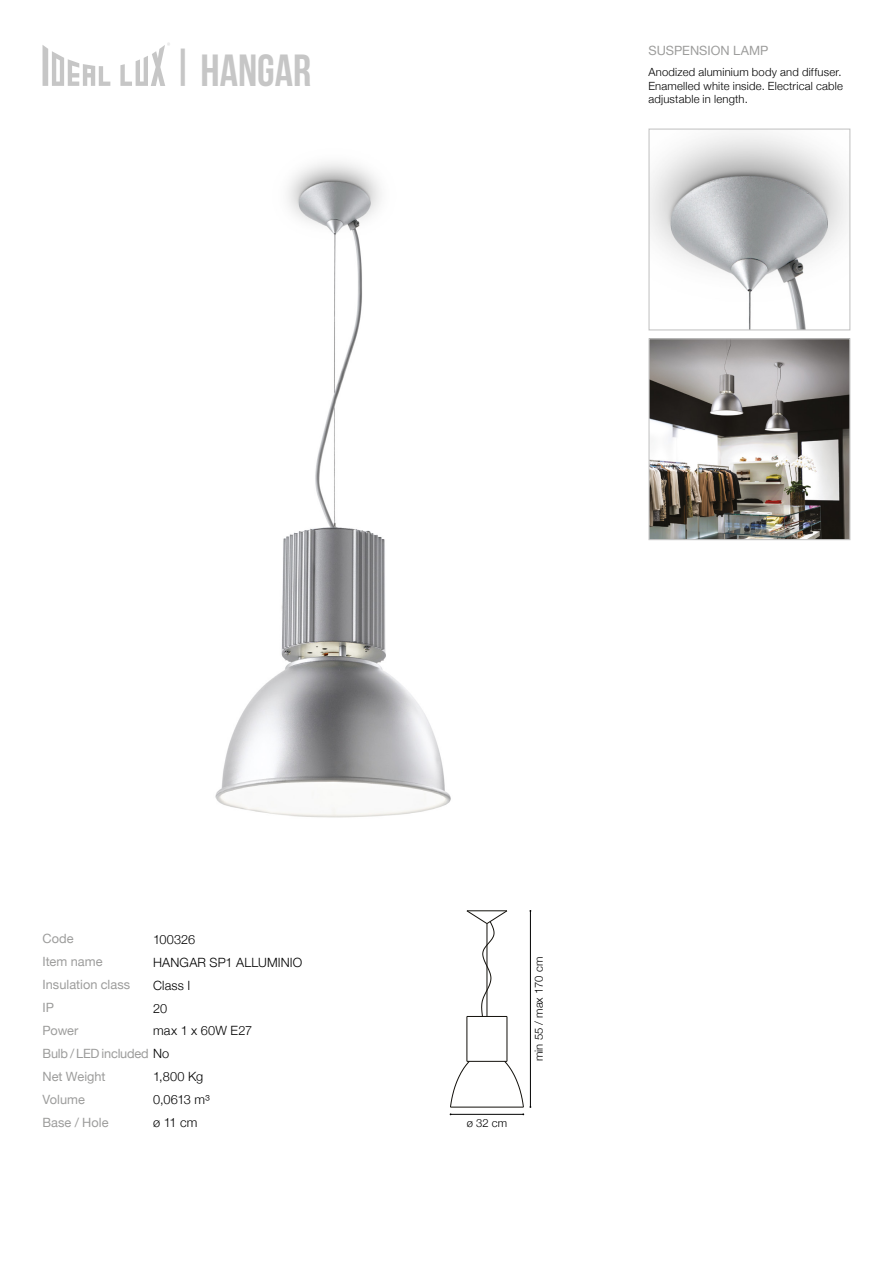
<style>
.page{position:relative;width:893px;height:1263px;background:#fff}
.page>*{position:absolute;margin:0;border:0;box-sizing:border-box;transform-origin:0 0}
.t1{font:45px "Bebas Neue";color:#c6c6c6}
.t2{font:12.75px/23px "Helvetica Neue";color:#9d9d9c}
.t3{font:300 12.75px/23px "Helvetica Neue";letter-spacing:.015em;color:#000}
.t4{font:12.75px/22.8px "Helvetica Neue";letter-spacing:-.02em;color:#9d9d9c}
.t5{font:300 12.75px/22.8px "Helvetica Neue";letter-spacing:-.005em;color:#000}
.t6{font:300 11.25px/13.5px "Helvetica Neue";letter-spacing:.015em;color:#000}
.s1{font-weight:300;color:#000}
</style>
<div class="page">
<svg style="left:43px;top:43px;width:127px;height:43px"></svg>
<img style="left:215px;top:162px;width:236px;height:656px">
<img style="left:650px;top:133px;width:198px;height:195px">
<div style="left:648px;top:129px;width:202px;height:201px;border:1px solid #c6c6c6"></div>
<img style="left:650px;top:340px;width:198px;height:198px">
<div style="left:648px;top:338px;width:202px;height:202px;border:1px solid #c6c6c6"></div>
<hr style="left:451px;top:1114px;width:72px;height:1px;background:#000">
<hr style="left:530px;top:911px;width:1px;height:196px;background:#000">
<svg style="left:450px;top:1061px;width:20px;height:46px"></svg>
<hr style="left:450px;top:1107px;width:73px;height:1px;background:#12100b">
<hr style="left:467px;top:1061px;width:40px;height:1px;background:#12100b">
<hr style="left:507px;top:1016px;width:1px;height:45px;background:#12100b">
<hr style="left:467px;top:1016px;width:1px;height:45px;background:#12100b">
<svg style="left:504px;top:1061px;width:27px;height:54px"></svg>
<svg style="left:466px;top:910px;width:41px;height:107px"></svg>
<h1 class="t1" style="left:171px;top:43px;width:24px">|</h1>
<h1 class="t1" style="left:200px;top:46px;width:112px">HANGAR</h1>
<p class="t2" style="left:648px;top:38px;width:121px">SUSPENSION LAMP</p>
<p class="t6" style="left:648px;top:65px;width:196px">Anodized aluminium body and diffuser.<br>Enamelled white inside. Electrical cable adjustable in length.</p>
<p class="t2" style="left:43px;top:926px;width:89px">Code<br>Item name<br>Insulation class</p>
<p class="t2" style="left:43px;top:995px;width:13px">IP</p>
<p class="t3" style="left:153px;top:927px;width:44px">100326</p>
<p class="t3" style="left:153px;top:950px;width:151px">HANGAR SP1 ALLUMINIO<br>Class I</p>
<p class="t3" style="left:153px;top:996px;width:16px">20</p>
<p class="t4" style="left:42px;top:1018px;width:128px">Power<br>Bulb / LED included <span class="s1">No</span></p>
<p class="t3" style="left:153px;top:1018px;width:101px">max 1 x 60W E27</p>
<p class="t2" style="left:42px;top:1064px;width:65px">Net Weight</p>
<p class="t2" style="left:42px;top:1087px;width:68px">Volume<br>Base / Hole</p>
<p class="t3" style="left:153px;top:1064px;width:52px">1,800 Kg</p>
<p class="t5" style="left:153px;top:1087px;width:58px">0,0613 m³ ø 11 cm</p>
<p class="t6" style="left:467px;top:1115px;width:42px">ø 32 cm</p>
<p class="t6" style="left:531px;top:1061px;width:105px;rotate:-90deg">min 55 / max 170 cm</p>
</div>
